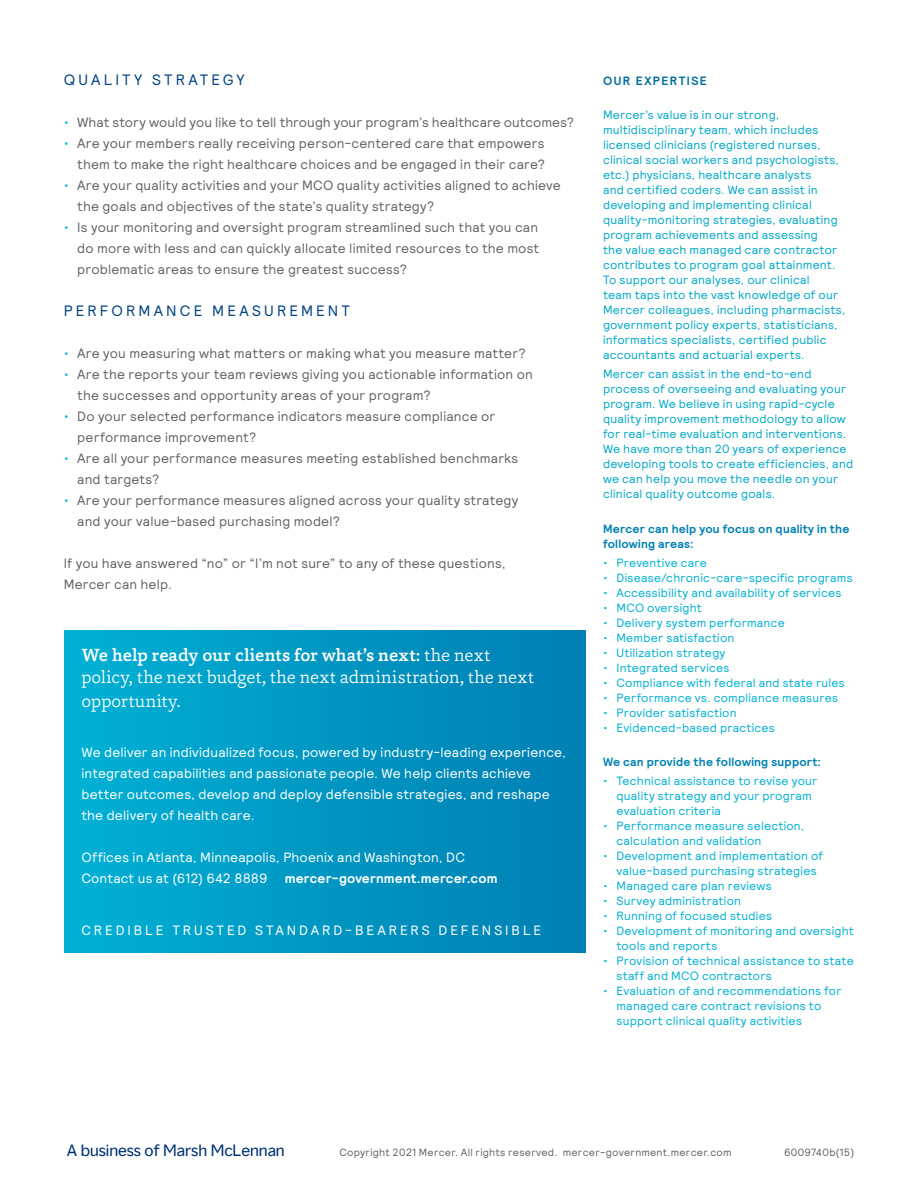
<style>
.page{position:relative;width:918px;height:1188px;background:#fff}
.page>*{position:absolute;margin:0;border:0;box-sizing:border-box;transform-origin:0 0}
.Intro_text{font:300 18px/23.2px "Capita";color:#fff}
.Paragraph_heading{font:15px "Relative";letter-spacing:.21em;color:#014181}
.t1{font:15px "MMC Display";color:#003273}
.Body_copy{font:13.5px/21px "Relative";letter-spacing:.015em;color:#636366}
.Body_copy-2{font:13.5px/21px "Relative";letter-spacing:.015em;color:#fff}
.Health_Wealth_Career{font:13.5px "Relative";letter-spacing:.215em;color:#fff}
.Body_copy-3{font:700 13.5px "Relative";letter-spacing:.01em;color:#fff}
.Body_small{font:12px/15px "Relative";letter-spacing:.02em;color:#00a8c8}
.t2{font:12px/15px "Relative";letter-spacing:.02em;color:#00b0d3}
.Body_small-2{font:700 12px/15px "Relative";letter-spacing:.02em;color:#0080b3}
.Body_small-3{font:700 12px "Relative";letter-spacing:.12em;color:#006d9e}
.Copyright{font:10.5px "Relative";letter-spacing:.025em;color:#636366}
.s1{color:#00b0d3}
.s2{font-weight:500}
.s3{font-family:"Arial"}
</style>
<div class="page">
<div style="left:64px;top:631px;width:522px;height:321px;background:linear-gradient(to right,#00b1d4,#007eb2)"></div>
<p class="Paragraph_heading" style="left:64px;top:70px;width:182px">QUALITY STRATEGY</p>
<p class="Body_copy" style="left:64px;top:111px;width:512px"><span class="s1">•</span> What story would you like to tell through your program’s healthcare outcomes?</p>
<p class="Body_copy" style="left:64px;top:132px;width:483px;text-align:right"><span class="s1">•</span> Are your members really receiving person-centered care that empowers them to make the right healthcare choices and be engaged in their care?</p>
<p class="Body_copy" style="left:77px;top:174px;width:485px;text-indent:-14px"><span class="s1">•</span> Are your quality activities and your MCO quality activities aligned to achieve the goals and objectives of the state’s quality strategy?</p>
<p class="Body_copy" style="left:77px;top:216px;width:464px;text-align:justify;text-indent:-14px"><span class="s1">•</span> Is your monitoring and oversight program streamlined such that you can do more with less and can quickly allocate limited resources to the most problematic areas to ensure the greatest success?</p>
<p class="Paragraph_heading" style="left:64px;top:301px;width:288px">PERFORMANCE MEASUREMENT</p>
<p class="Body_copy" style="left:64px;top:342px;width:464px"><span class="s1">•</span> Are you measuring what matters or making what you measure matter?</p>
<p class="Body_copy" style="left:77px;top:363px;width:457px;text-indent:-14px"><span class="s1">•</span> Are the reports your team reviews giving you actionable information on the successes and opportunity areas of your program?</p>
<p class="Body_copy" style="left:77px;top:405px;width:420px;text-indent:-14px"><span class="s1">•</span> Do your selected performance indicators measure compliance or performance improvement?</p>
<p class="Body_copy" style="left:77px;top:447px;width:442px;text-indent:-14px"><span class="s1">•</span> Are all your performance measures meeting established benchmarks and targets?</p>
<p class="Body_copy" style="left:77px;top:489px;width:442px;text-indent:-14px"><span class="s1">•</span> Are your performance measures aligned across your quality strategy and your value-based purchasing model?</p>
<p class="Body_copy" style="left:64px;top:552px;width:444px">If you have answered “no” or “I’m not sure” to any of these questions,<br>Mercer can help.</p>
<p class="Intro_text" style="left:81px;top:643px;width:454px"><span class="s2">We help ready our clients for what’s next:</span> the next policy, the next budget, the next administration, the next opportunity.</p>
<p class="Body_copy-2" style="left:81px;top:741px;width:486px">We deliver an individualized focus, powered by industry-leading experience, integrated capabilities and passionate people. We help clients achieve better outcomes, develop and deploy defensible strategies, and reshape the delivery of health care.</p>
<p class="Body_copy-2" style="left:81px;top:846px;width:385px">Offices in Atlanta, Minneapolis, Phoenix and Washington, DC<br>Contact us at (612) 642 8889</p>
<p class="Body_copy-3" style="left:285px;top:869px;width:214px">mercer-government.mercer.com</p>
<p class="Health_Wealth_Career" style="left:81px;top:922px;width:461px">CREDIBLE TRUSTED STANDARD-BEARERS DEFENSIBLE</p>
<p class="Body_small-3" style="left:603px;top:73px;width:106px">OUR EXPERTISE</p>
<p class="Body_small" style="left:603px;top:107px;width:244px">Mercer’s value is in our strong, multidisciplinary team, which includes licensed clinicians (registered nurses, clinical social workers and psychologists, etc.) physicians, healthcare analysts<br>and certified coders. We can assist in developing and implementing clinical quality-monitoring strategies, evaluating program achievements and assessing<br>the value each managed care contractor contributes to program goal attainment.<br>To support our analyses, our clinical<br>team taps into the vast knowledge of our Mercer colleagues, including pharmacists, government policy experts, statisticians, informatics specialists, certified public accountants and actuarial experts.</p>
<p class="Body_small" style="left:603px;top:366px;width:252px">Mercer can assist in the end-to-end process of overseeing and evaluating your program. We believe in using rapid-cycle quality improvement methodology to allow for real-time evaluation and interventions.<br>We have more than 20 years of experience developing tools to create efficiencies, and we can help you move the needle on your clinical quality outcome goals.</p>
<p class="Body_small-2" style="left:603px;top:521px;width:248px">Mercer can help you focus on quality in the following areas:</p>
<p class="t2" style="left:603px;top:555px;width:105px">• Preventive care</p>
<p class="t2" style="left:603px;top:570px;width:251px">• Disease/chronic-care-specific programs</p>
<p class="t2" style="left:603px;top:585px;width:240px">• Accessibility and availability of services</p>
<p class="t2" style="left:603px;top:600px;width:100px">• MCO oversight</p>
<p class="t2" style="left:603px;top:615px;width:183px">• Delivery system performance</p>
<p class="t2" style="left:603px;top:630px;width:133px">• Member satisfaction</p>
<p class="t2" style="left:603px;top:645px;width:124px">• Utilization strategy</p>
<p class="t2" style="left:603px;top:660px;width:128px">• Integrated services</p>
<p class="t2" style="left:603px;top:675px;width:243px">• Compliance with federal and state rules</p>
<p class="t2" style="left:603px;top:690px;width:237px">• Performance vs. compliance measures</p>
<p class="t2" style="left:603px;top:705px;width:135px">• Provider satisfaction</p>
<p class="t2" style="left:603px;top:720px;width:173px">• Evidenced-based practices</p>
<p class="Body_small-2" style="left:603px;top:754px;width:220px">We can provide the following support:</p>
<p class="t2" style="left:616px;top:773px;width:202px;text-indent:-14px">• Technical assistance to revise your quality strategy and your program evaluation criteria</p>
<p class="t2" style="left:616px;top:818px;width:189px;text-indent:-14px">• Performance measure selection, calculation and validation</p>
<p class="t2" style="left:616px;top:848px;width:208px;text-indent:-14px">• Development and implementation of value-based purchasing strategies</p>
<p class="t2" style="left:603px;top:878px;width:170px">• Managed care plan reviews</p>
<p class="t2" style="left:603px;top:893px;width:140px">• Survey administration</p>
<p class="t2" style="left:603px;top:908px;width:171px">• Running of focused studies</p>
<p class="t2" style="left:616px;top:923px;width:239px;text-indent:-14px">• Development of monitoring and oversight tools and reports</p>
<p class="t2" style="left:616px;top:953px;width:239px;text-indent:-14px">• Provision of technical assistance to state staff and MCO contractors</p>
<p class="t2" style="left:616px;top:983px;width:227px;text-indent:-14px">• Evaluation of and recommendations for managed care contract revisions to support clinical quality activities</p>
<p class="t1" style="left:67px;top:1141px;width:220px">A business of Marsh McLennan</p>
<p class="Copyright" style="left:339px;top:1145px;width:394px">Copyright 20<span class="s3">2</span>1 Mercer. All rights reserved. mercer-government.mercer.com</p>
<p class="Copyright" style="left:784px;top:1145px;width:72px">6009740b(15)</p>
</div>
